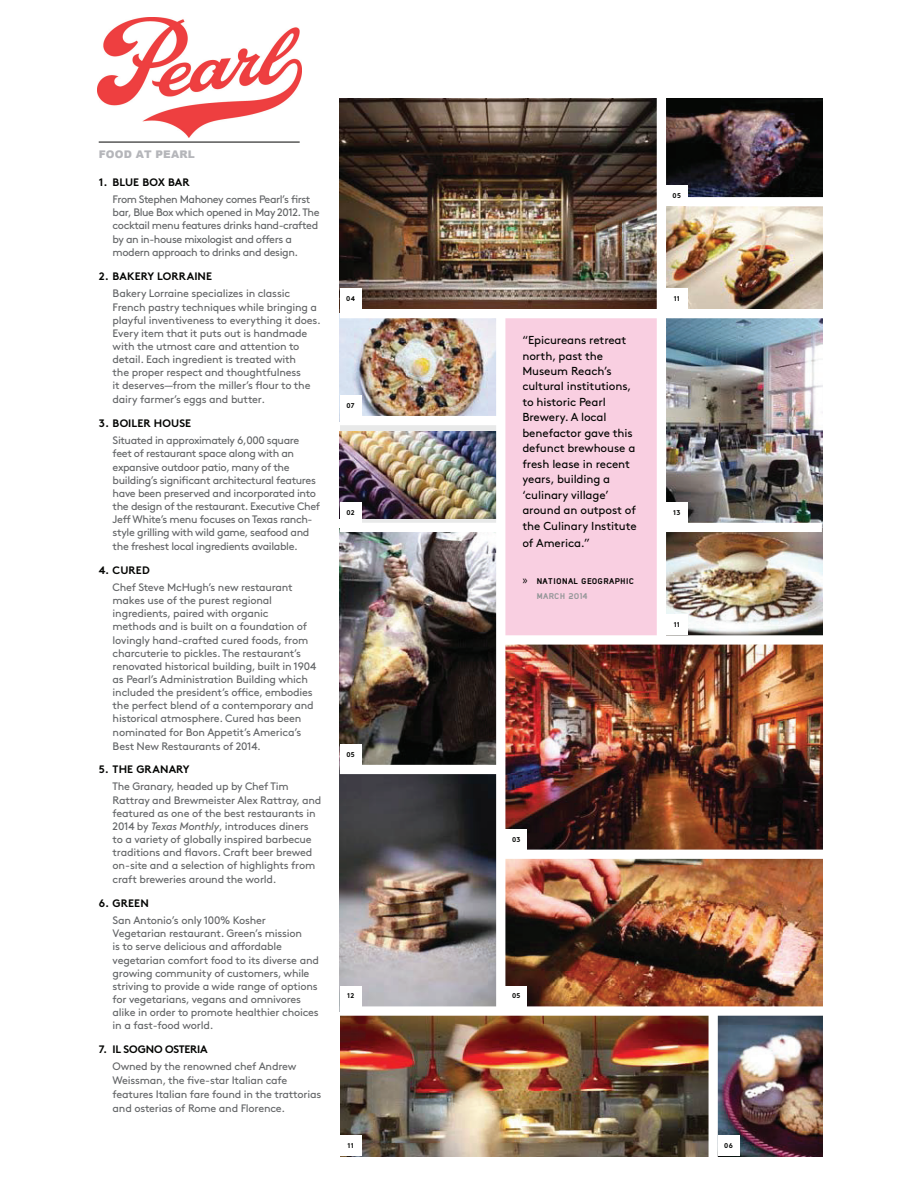
<style>
.page{position:relative;width:918px;height:1188px;background:#fff}
.page>*{position:absolute;margin:0;border:0;box-sizing:border-box;transform-origin:0 0}
.t1{font:12.3px/14.9px "Mister Giacco Bold Caps";color:#040503}
.t2{font:11.55px/15.5px "Brown";letter-spacing:-.01em;color:#040503}
.t3{font:10.8px/13.2px "Brown";letter-spacing:-.02em;color:#636567}
.t4{font:10.8px/13.4px "Brown";letter-spacing:-.04em;color:#636567}
.t5{font:700 10.8px "Brown";letter-spacing:.01em;color:#040503}
.t6{font:700 10.8px "Brown";letter-spacing:-.02em;color:#040503}
.t7{font:900 10.5px "Arial";letter-spacing:.015em;color:#b5b6ba}
.t8{font:700 6.9px "Brown";letter-spacing:.04em;color:#040503}
.s1{font-style:italic}
.s2{font-family:"Myriad Pro"}
.s3{color:#939698}
</style>
<div class="page">
<img style="left:340px;top:1016px;width:482px;height:140px">
<img style="left:340px;top:99px;width:317px;height:210px">
<hr style="left:99px;top:142px;width:201px;height:1px;background:#040503">
<img style="left:505px;top:645px;width:317px;height:361px">
<img style="left:340px;top:431px;width:156px;height:87px">
<img style="left:340px;top:318px;width:156px;height:98px">
<img style="left:666px;top:99px;width:156px;height:536px">
<img style="left:340px;top:532px;width:156px;height:474px">
<div style="left:340px;top:523px;width:482px;height:9px;background:#fff"></div>
<div style="left:340px;top:765px;width:160px;height:9px;background:#fff"></div>
<div style="left:501px;top:850px;width:327px;height:9px;background:#fff"></div>
<div style="left:709px;top:1011px;width:9px;height:150px;background:#fff"></div>
<div style="left:512px;top:325px;width:139px;height:304px;background:#f9cfe1"></div>
<div style="left:501px;top:314px;width:161px;height:326px;border:22px solid #f9cfe1"></div>
<div style="left:340px;top:309px;width:484px;height:9px;background:#fff"></div>
<div style="left:686px;top:197px;width:138px;height:9px;background:#fff"></div>
<div style="left:657px;top:97px;width:9px;height:543px;background:#fff"></div>
<div style="left:502px;top:635px;width:322px;height:10px;background:#fff"></div>
<div style="left:496px;top:314px;width:9px;height:697px;background:#fff"></div>
<div style="left:340px;top:288px;width:21px;height:21px;background:#fff"></div>
<div style="left:340px;top:395px;width:21px;height:21px;background:#fff"></div>
<div style="left:340px;top:502px;width:21px;height:21px;background:#fff"></div>
<div style="left:340px;top:744px;width:21px;height:21px;background:#fff"></div>
<div style="left:505px;top:829px;width:22px;height:21px;background:#fff"></div>
<div style="left:340px;top:986px;width:21px;height:20px;background:#fff"></div>
<div style="left:340px;top:1135px;width:21px;height:21px;background:#fff"></div>
<div style="left:718px;top:1135px;width:21px;height:21px;background:#fff"></div>
<div style="left:505px;top:986px;width:22px;height:20px;background:#fff"></div>
<div style="left:666px;top:502px;width:22px;height:21px;background:#fff"></div>
<div style="left:666px;top:614px;width:22px;height:21px;background:#fff"></div>
<div style="left:666px;top:186px;width:22px;height:20px;background:#fff"></div>
<div style="left:666px;top:288px;width:22px;height:21px;background:#fff"></div>
<img style="left:98px;top:17px;width:204px;height:120px">
<p class="t7" style="left:99px;top:146px;width:98px">FOOD AT PEARL</p>
<p class="t5" style="left:99px;top:174px;width:93px">1. BLUE BOX BAR</p>
<p class="t4" style="left:113px;top:192px;width:208px">From Stephen Mahoney comes Pearl’s first bar, Blue Box which opened in May 2012. The cocktail menu features drinks hand-crafted by an in-house mixologist and offers a modern approach to drinks and design.</p>
<p class="t5" style="left:99px;top:268px;width:115px">2. BAKERY LORRAINE</p>
<p class="t3" style="left:113px;top:286px;width:210px">Bakery Lorraine specializes in classic French pastry techniques while bringing a playful inventiveness to everything it does.<br>Every item that it puts out is handmade with the utmost care and attention to detail. Each ingredient is treated with<br>the proper respect and thoughtfulness<br>it deserves—from the miller’s flour to the dairy farmer’s eggs and butter.</p>
<p class="t5" style="left:99px;top:415px;width:94px">3. BOILER HOUSE</p>
<p class="t3" style="left:113px;top:433px;width:209px">Situated in approximately 6,000 square feet of restaurant space along with an expansive outdoor patio, many of the building’s significant architectural features have been preserved and incorporated into the design of the restaurant. Executive Chef Jeff White’s menu focuses on Texas ranch&shy;style grilling with wild game, seafood and the freshest local ingredients available.</p>
<p class="t5" style="left:99px;top:562px;width:52px">4. CURED</p>
<p class="t3" style="left:113px;top:580px;width:205px">Chef Steve McHugh’s new restaurant makes use of the purest regional ingredients, paired with organic<br>methods and is built on a foundation of lovingly hand-crafted cured foods, from charcuterie to pickles. The restaurant’s renovated historical building, built in 1904 as Pearl’s Administration Building which included the president’s office, embodies the perfect blend of a contemporary and historical atmosphere. Cured has been nominated for Bon Appetit’s America’s Best New Restaurants of 2014.</p>
<p class="t5" style="left:99px;top:761px;width:92px">5. THE GRANARY</p>
<p class="t3" style="left:113px;top:779px;width:210px">The Granary, headed up by Chef Tim Rattray and Brewmeister Alex Rattray, and featured as one of the best restaurants in 2014 by <span class="s1">Texas Monthly</span>, introduces diners to a variety of globally inspired barbecue traditions and flavors. Craft beer brewed on-site and a selection of highlights from craft breweries around the world.</p>
<p class="t5" style="left:99px;top:895px;width:52px">6. GREEN</p>
<p class="t3" style="left:113px;top:913px;width:208px">San Antonio’s only 100% Kosher Vegetarian restaurant. Green’s mission<br>is to serve delicious and affordable vegetarian comfort food to its diverse and growing community of customers, while striving to provide a wide range of options for vegetarians, vegans and omnivores alike in order to promote healthier choices in a fast-food world.</p>
<p class="t6" style="left:99px;top:1041px;width:111px">7. IL SOGNO OSTERIA</p>
<p class="t3" style="left:113px;top:1059px;width:210px;line-height:14px">Owned by the renowned chef Andrew Weissman, the five-star Italian cafe features Italian fare found in the trattorias and osterias of Rome and Florence.</p>
<p class="t8" style="left:346px;top:293px;width:10px">04</p>
<p class="t8" style="left:347px;top:400px;width:9px">07</p>
<p class="t8" style="left:347px;top:507px;width:10px">02</p>
<p class="t8" style="left:346px;top:749px;width:10px">05</p>
<p class="t8" style="left:347px;top:990px;width:9px">12</p>
<p class="t8" style="left:673px;top:190px;width:10px">05</p>
<p class="t2" style="left:522px;top:331px;width:116px">“Epicureans retreat north, past the<br>Museum Reach’s cultural institutions, to historic Pearl<br>Brewery. A local benefactor gave this defunct brewhouse a fresh lease in recent years, building a ‘culinary village’ around an outpost of the Culinary Institute</p>
<p class="t2" style="left:522px;top:534px;width:69px">of America.”</p>
<p class="t1" style="left:536px;top:572px;width:99px;text-indent:-14px"><span class="s2">»</span> national geographic <span class="s3">march 2014</span></p>
<p class="t8" style="left:674px;top:293px;width:8px">11</p>
<p class="t8" style="left:673px;top:507px;width:9px">13</p>
<p class="t8" style="left:674px;top:619px;width:8px">11</p>
<p class="t8" style="left:512px;top:834px;width:10px">03</p>
<p class="t8" style="left:512px;top:990px;width:10px">05</p>
<p class="t8" style="left:348px;top:1140px;width:8px">11</p>
<p class="t8" style="left:724px;top:1140px;width:10px">06</p>
</div>
